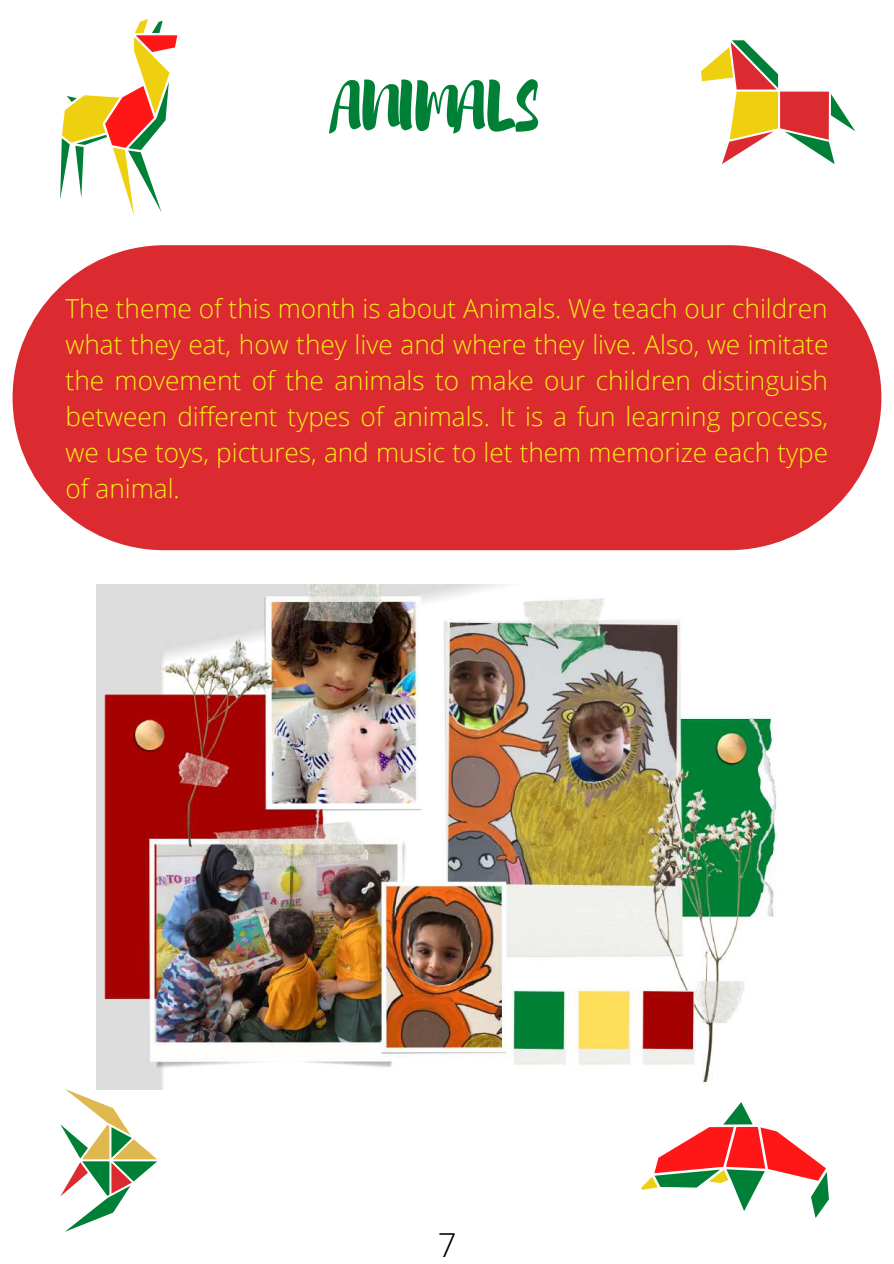
<style>
.page{position:relative;width:894px;height:1264px;background:#fff}
.page>*{position:absolute;margin:0;border:0;box-sizing:border-box;transform-origin:0 0}
.t1{font:61.95px "Brusher";color:#008037}
.t2{font:300 33px "Open Sans";color:#000}
.t3{font:300 26.25px/36px "Open Sans";color:#f3ef15;text-align:justify}
</style>
<div class="page">
<svg style="left:13px;top:245px;width:868px;height:306px;background:#de3b3f"></svg>
<svg style="left:701px;top:40px;width:154px;height:124px"></svg>
<svg style="left:60px;top:19px;width:117px;height:197px"></svg>
<svg style="left:641px;top:1102px;width:187px;height:115px"></svg>
<svg style="left:60px;top:1089px;width:97px;height:142px"></svg>
<img style="left:96px;top:584px;width:681px;height:505px">
<h1 class="t1" style="left:335px;top:65px;width:206px">ANIMALS</h1>
<p class="t3" style="left:66px;top:290px;width:764px">The theme of this month is about Animals. We teach our children what they eat, how they live and where they live. Also, we imitate the movement of the animals to make our children distinguish between different types of animals. It is a fun learning process, we use toys, pictures, and music to let them memorize each type of animal.</p>
<p class="t2" style="left:437px;top:1221px;width:20px">7</p>
</div>
